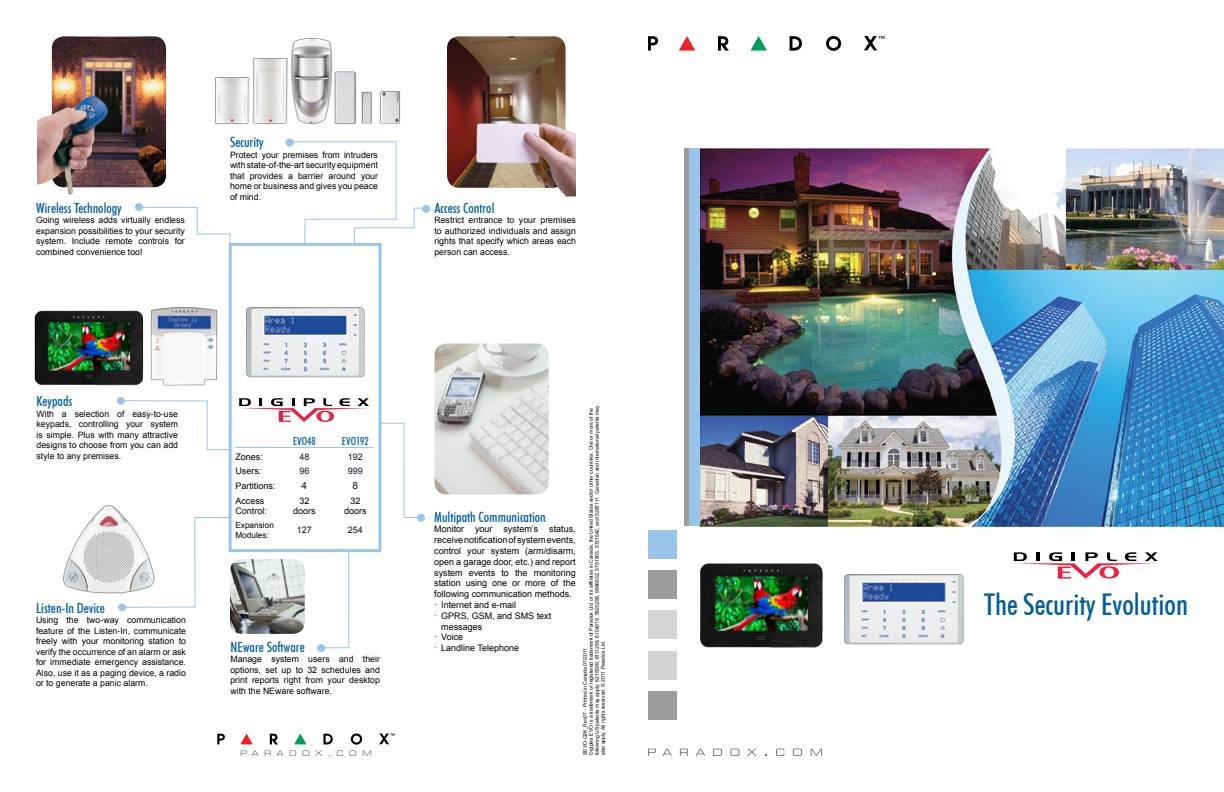
<style>
.page{position:relative;width:1224px;height:792px;background:#fff}
.page>*{position:absolute;margin:0;border:0;box-sizing:border-box;transform-origin:0 0}
.t1{font:500 condensed 30px "Futura BT";color:#005e9e}
.t2{font:500 condensed 14px "Futura BT";color:#005e9e}
.t3{font:500 condensed 11px "Futura BT";color:#005e9e}
.t4{font:10px "Arial";color:#0e1528}
.t5{font:9px/10px "Arial";color:#000;text-align:center}
.t6{font:9px "Arial";color:#0e1528}
.t7{font:8.8px/10.5px "Arial";color:#000;text-align:justify}
.t8{font:8.2px/10px "Arial";color:#000}
.t9{font:5px/6px "Arial";color:#000}
</style>
<div class="page">
<img style="left:150px;top:307px;width:68px;height:79px">
<img style="left:447px;top:36px;width:119px;height:152px">
<img style="left:52px;top:36px;width:114px;height:151px">
<img style="left:700px;top:563px;width:123px;height:85px">
<svg style="left:1014px;top:552px;width:144px;height:27px"></svg>
<img style="left:699px;top:148px;width:525px;height:379px">
<img style="left:63px;top:505px;width:61px;height:89px">
<img style="left:215px;top:38px;width:186px;height:86px">
<img style="left:465px;top:87px;width:111px;height:110px">
<div style="left:286px;top:138px;width:8px;height:8px;background:#99c5ea;border-radius:50%"></div>
<svg style="left:288px;top:141px;width:143px;height:100px"></svg>
<svg style="left:116px;top:397px;width:111px;height:53px"></svg>
<svg style="left:118px;top:516px;width:109px;height:96px"></svg>
<img style="left:37px;top:95px;width:72px;height:100px">
<svg style="left:227px;top:241px;width:155px;height:312px"></svg>
<hr style="left:235px;top:447px;width:138px;height:1px;background:#99c5ea">
<img style="left:230px;top:559px;width:75px;height:75px">
<svg style="left:135px;top:203px;width:96px;height:43px"></svg>
<svg style="left:379px;top:422px;width:46px;height:100px"></svg>
<img style="left:34px;top:310px;width:110px;height:76px">
<svg style="left:317px;top:550px;width:33px;height:102px"></svg>
<img style="left:434px;top:344px;width:115px;height:150px">
<img style="left:242px;top:304px;width:126px;height:76px">
<img style="left:844px;top:574px;width:120px;height:71px">
<div style="left:648px;top:691px;width:29px;height:29px;background:#9c9c9d"></div>
<div style="left:648px;top:651px;width:29px;height:29px;background:#d1d3d5"></div>
<div style="left:648px;top:610px;width:29px;height:29px;background:#d4d4d5"></div>
<div style="left:648px;top:570px;width:29px;height:29px;background:#9c9c9d"></div>
<div style="left:648px;top:530px;width:29px;height:29px;background:#99c5ea"></div>
<div style="left:688px;top:148px;width:12px;height:378px;background:#99c5ea"></div>
<hr style="left:684px;top:148px;width:4px;height:378px;background:#9c9c9d">
<svg style="left:750px;top:36px;width:17px;height:15px"></svg>
<svg style="left:679px;top:36px;width:16px;height:15px"></svg>
<svg style="left:648px;top:36px;width:10px;height:15px"></svg>
<svg style="left:718px;top:36px;width:11px;height:15px"></svg>
<svg style="left:790px;top:36px;width:12px;height:15px"></svg>
<svg style="left:826px;top:36px;width:15px;height:15px"></svg>
<svg style="left:864px;top:36px;width:21px;height:14px"></svg>
<svg style="left:648px;top:749px;width:8px;height:7px"></svg>
<svg style="left:662px;top:749px;width:10px;height:7px"></svg>
<svg style="left:680px;top:749px;width:8px;height:7px"></svg>
<svg style="left:696px;top:749px;width:9px;height:7px"></svg>
<svg style="left:713px;top:749px;width:9px;height:7px"></svg>
<svg style="left:730px;top:749px;width:10px;height:7px"></svg>
<svg style="left:747px;top:749px;width:10px;height:7px"></svg>
<svg style="left:776px;top:749px;width:9px;height:7px"></svg>
<svg style="left:793px;top:749px;width:9px;height:7px"></svg>
<svg style="left:811px;top:749px;width:11px;height:7px"></svg>
<svg style="left:294px;top:734px;width:12px;height:10px"></svg>
<svg style="left:240px;top:734px;width:13px;height:10px"></svg>
<svg style="left:217px;top:734px;width:8px;height:10px"></svg>
<svg style="left:270px;top:734px;width:8px;height:10px"></svg>
<svg style="left:323px;top:734px;width:10px;height:10px"></svg>
<svg style="left:379px;top:734px;width:16px;height:10px"></svg>
<svg style="left:241px;top:750px;width:18px;height:6px"></svg>
<svg style="left:265px;top:750px;width:19px;height:6px"></svg>
<svg style="left:290px;top:750px;width:6px;height:6px"></svg>
<svg style="left:302px;top:750px;width:7px;height:6px"></svg>
<svg style="left:315px;top:750px;width:7px;height:6px"></svg>
<svg style="left:337px;top:750px;width:6px;height:6px"></svg>
<svg style="left:349px;top:734px;width:22px;height:22px"></svg>
<h2 class="t2" style="left:36px;top:199px;width:87px">Wireless Technology</h2>
<p class="t7" style="left:36px;top:215px;width:150px">Going wireless adds virtually endless expansion possibilities to your security system. Include remote controls for combined convenience too!</p>
<h2 class="t2" style="left:230px;top:134px;width:35px">Security</h2>
<p class="t7" style="left:230px;top:150px;width:150px">Protect your premises from intruders with state-of-the-art security equipment that provides a barrier around your home or business and gives you peace of mind.</p>
<h2 class="t2" style="left:434px;top:199px;width:62px">Access Control</h2>
<p class="t7" style="left:434px;top:215px;width:143px">Restrict entrance to your premises to authorized individuals and assign rights that specify which areas each person can access.</p>
<h2 class="t2" style="left:37px;top:393px;width:37px">Keypads</h2>
<p class="t7" style="left:37px;top:408px;width:143px">With a selection of easy-to-use keypads, controlling your system is simple. Plus with many attractive designs to choose from you can add style to any premises.</p>
<h2 class="t2" style="left:36px;top:599px;width:70px">Listen-In Device</h2>
<p class="t7" style="left:36px;top:615px;width:152px">Using the two-way communication feature of the Listen-In, communicate freely with your monitoring station to verify the occurrence of an alarm or ask for immediate emergency assistance.<br>Also, use it as a paging device, a radio or to generate a panic alarm.</p>
<p class="t9" style="left:582px;top:755px;width:351px;rotate:-90deg">SEVO-G2K_Rev07 - Printed in Canada 07/2011<br>Digiplex EVO is a trademark or registered trademark of Paradox Ltd. or its affiliates in Canada, the United States and/or other countries. One or more of the following US patents may apply: 6215399, 6111256, 6104319, 5920259, 5886632, 5751803, 5721542, and 5287111. Canadian and international patents may also apply. All rights reserved. © 2011 Paradox Ltd.</p>
<p class="t3" style="left:293px;top:434px;width:24px">EVO48</p>
<p class="t3" style="left:342px;top:434px;width:28px">EVO192</p>
<p class="t5" style="left:235px;top:452px;width:29px">Zones:</p>
<p class="t6" style="left:299px;top:451px;width:12px">48</p>
<p class="t6" style="left:348px;top:451px;width:17px">192</p>
<p class="t5" style="left:235px;top:466px;width:28px">Users:</p>
<p class="t6" style="left:299px;top:465px;width:12px">96</p>
<p class="t6" style="left:348px;top:465px;width:17px">999</p>
<p class="t5" style="left:235px;top:481px;width:42px">Partitions:</p>
<p class="t4" style="left:302px;top:479px;width:7px">4</p>
<p class="t4" style="left:353px;top:479px;width:7px">8</p>
<p class="t5" style="left:235px;top:496px;width:33px;text-align:left">Access<br>Control:</p>
<p class="t5" style="left:293px;top:496px;width:24px">32 doors</p>
<p class="t5" style="left:344px;top:496px;width:24px">32 doors</p>
<p class="t8" style="left:235px;top:520px;width:40px">Expansion<br>Modules:</p>
<p class="t6" style="left:297px;top:524px;width:17px">127</p>
<p class="t6" style="left:348px;top:524px;width:17px">254</p>
<h2 class="t2" style="left:434px;top:508px;width:113px">Multipath Communication</h2>
<p class="t5" style="left:434px;top:524px;width:143px">Monitor your system’s status,</p>
<p class="t5" style="left:434px;top:535px;width:143px">receive notification of system events,</p>
<p class="t5" style="left:434px;top:546px;width:143px">control your system (arm/disarm,</p>
<p class="t5" style="left:434px;top:557px;width:143px">open a garage door, etc.) and report</p>
<p class="t5" style="left:434px;top:568px;width:143px">system events to the monitoring</p>
<p class="t5" style="left:434px;top:578px;width:143px">station using one or more of the</p>
<p class="t5" style="left:434px;top:589px;width:139px">following communication methods.</p>
<p class="t5" style="left:434px;top:600px;width:84px">· Internet and e-mail</p>
<p class="t5" style="left:434px;top:611px;width:119px">· GPRS, GSM, and SMS text</p>
<p class="t5" style="left:441px;top:622px;width:43px">messages</p>
<p class="t5" style="left:434px;top:632px;width:31px">· Voice</p>
<h2 class="t2" style="left:230px;top:638px;width:76px">NEware Software</h2>
<p class="t5" style="left:434px;top:643px;width:86px">· Landline Telephone</p>
<p class="t7" style="left:230px;top:654px;width:151px">Manage system users and their options, set up to 32 schedules and print reports right from your desktop with the NEware software.</p>
<h1 class="t1" style="left:984px;top:586px;width:206px">The Security Evolution</h1>
</div>
